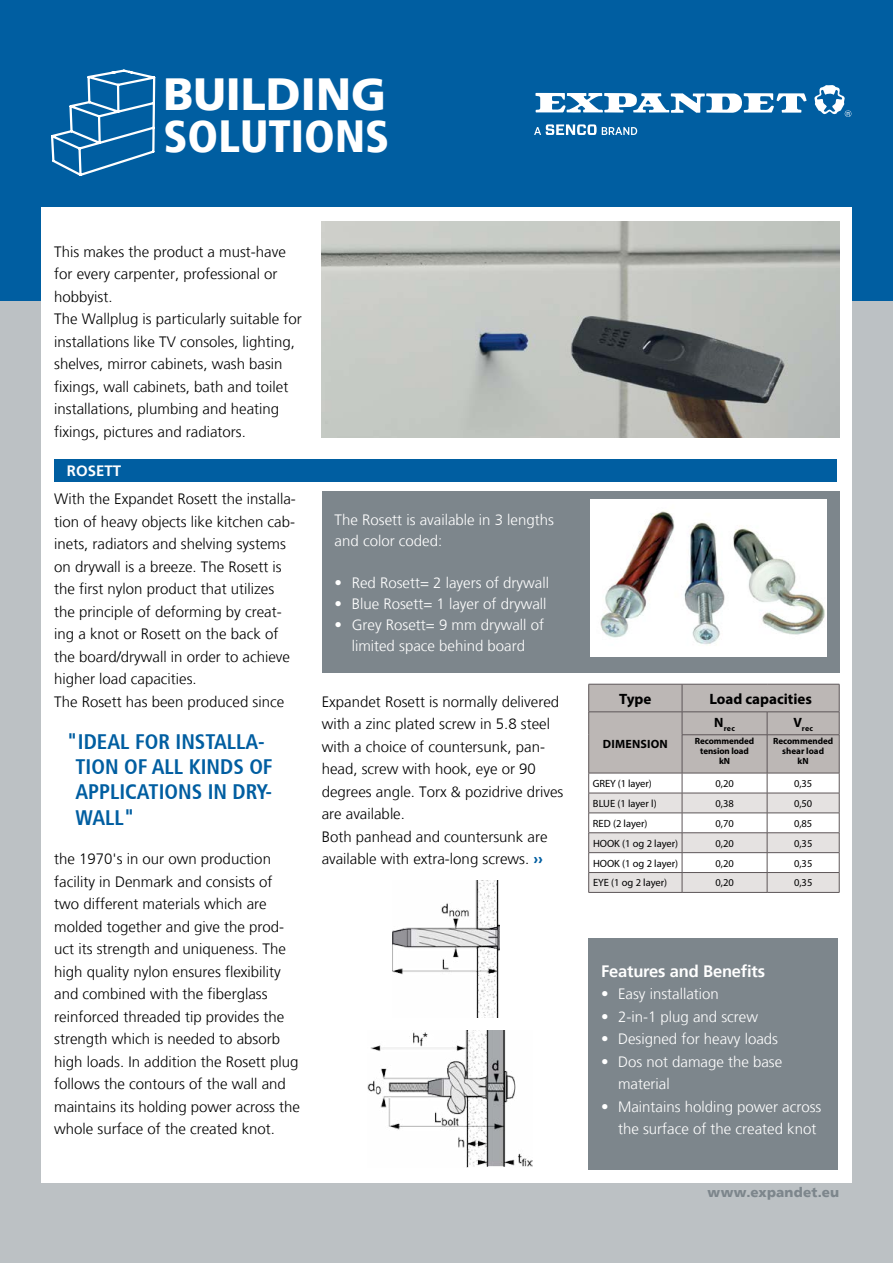
<style>
.page{position:relative;width:893px;height:1263px;background:#fff}
.page>*{position:absolute;margin:0;border:0;box-sizing:border-box;transform-origin:0 0}
.t1{font:900 condensed 45px "Frutiger LT";color:#fff}
.t2{font:900 45px "Frutiger 75";color:#fff}
.t3{font:700 condensed 21px/25.2px "Frutiger 67";color:#005ea1}
.t4{font:700 16.5px "Frutiger 65";letter-spacing:-.01em;color:#fff}
.t5{font:300 15px/22.5px "Frutiger LT";color:#000}
.t6{font:300 15px/22.5px "Frutiger LT";color:#fff}
.t7{font:700 15px "Myriad Pro";color:#000}
.t8{font:700 15px "Frutiger 65";color:#fff}
.t9{font:900 13.5px "Frutiger 75";letter-spacing:.01em;color:#7d868c}
.t10{font:700 12px "Myriad Pro";letter-spacing:.015em;color:#000}
.t11{font:10.5px "Myriad Pro";color:#000}
.t12{font:700 9px/10.8px "Myriad Pro";letter-spacing:-.01em;color:#000;text-align:center}
.t13{font:700 7.8px "Myriad Pro";letter-spacing:.025em;color:#000}
.s1{font-family:"Frutiger 65";font-weight:700;color:#005ea1}
</style>
<div class="page">
<div style="left:0;top:0;width:893px;height:301px;background:#005ea1"></div>
<div style="left:0;top:301px;width:893px;height:962px;background:#bcc1c4"></div>
<div style="left:41px;top:207px;width:810px;height:975px;background:#fff"></div>
<svg style="left:535px;top:93px;width:272px;height:20px"></svg>
<svg style="left:814px;top:85px;width:38px;height:32px"></svg>
<svg style="left:534px;top:124px;width:103px;height:11px"></svg>
<div style="left:54px;top:459px;width:783px;height:23px;background:#005ea1"></div>
<div style="left:588px;top:938px;width:250px;height:231px;background:#7d868c"></div>
<div style="left:322px;top:491px;width:517px;height:182px;background:#7d868c"></div>
<div style="left:590px;top:499px;width:236px;height:158px;background:#fff"></div>
<img style="left:600px;top:511px;width:225px;height:134px">
<hr style="left:682px;top:892px;width:85px;height:1px;background:#5d5658">
<hr style="left:767px;top:892px;width:72px;height:1px;background:#5d5658">
<hr style="left:588px;top:892px;width:94px;height:1px;background:#5d5658">
<svg style="left:588px;top:684px;width:252px;height:208px"></svg>
<hr style="left:588px;top:813px;width:94px;height:1px;background:#5d5658">
<img style="left:393px;top:880px;width:106px;height:137px">
<img style="left:367px;top:1030px;width:165px;height:137px">
<img style="left:321px;top:222px;width:519px;height:215px">
<svg style="left:51px;top:69px;width:105px;height:107px"></svg>
<h1 class="t2" style="left:163px;top:67px;width:224px">BUILDING</h1>
<h1 class="t1" style="left:163px;top:110px;width:227px">SOLUTIONS</h1>
<p class="t5" style="left:54px;top:240px;width:249px">This makes the product a must-have for every carpenter, professional or hobbyist.<br>The Wallplug is particularly suitable for installations like TV consoles, lighting, shelves, mirror cabinets, wash basin fixings, wall cabinets, bath and toilet installations, plumbing and heating fixings, pictures and radiators.</p>
<p class="t8" style="left:67px;top:462px;width:56px">ROSETT</p>
<p class="t5" style="left:54px;top:488px;width:243px">With the Expandet Rosett the installa&shy;tion of heavy objects like kitchen cab&shy;inets, radiators and shelving systems on drywall is a breeze. The Rosett is the first nylon product that utilizes the principle of deforming by creat&shy;ing a knot or Rosett on the back of the board/drywall in order to achieve higher load capacities.<br>The Rosett has been produced since</p>
<h2 class="t3" style="left:75px;top:729px;width:199px;text-indent:-9px">"IDEAL FOR INSTALLA-<br>TION OF ALL KINDS OF<br>APPLICATIONS IN DRY-<br>WALL"</h2>
<p class="t5" style="left:54px;top:848px;width:247px">the 1970's in our own production facility in Denmark and consists of two different materials which are molded together and give the prod&shy;uct its strength and uniqueness. The high quality nylon ensures flexibility and combined with the fiberglass reinforced threaded tip provides the strength which is needed to absorb high loads. In addition the Rosett plug follows the contours of the wall and maintains its holding power across the whole surface of the created knot.</p>
<p class="t6" style="left:335px;top:509px;width:221px;line-height:21px">The Rosett is available in 3 lengths and color coded:</p>
<p class="t6" style="left:335px;top:571px;width:216px">• Red Rosett= 2 layers of drywall</p>
<p class="t6" style="left:335px;top:592px;width:213px">• Blue Rosett= 1 layer of drywall</p>
<p class="t6" style="left:335px;top:614px;width:211px;line-height:21px;text-align:center">• Grey Rosett= 9 mm drywall of limited space behind board</p>
<p class="t5" style="left:322px;top:690px;width:243px">Expandet Rosett is normally delivered with a zinc plated screw in 5.8 steel with a choice of countersunk, pan&shy;head, screw with hook, eye or 90 degrees angle. Torx &amp; pozidrive drives are available.<br>Both panhead and countersunk are available with extra-long screws. <span class="s1">››</span></p>
<p class="t7" style="left:619px;top:689px;width:34px">Type</p>
<p class="t7" style="left:709px;top:689px;width:104px">Load capacities</p>
<p class="t10" style="left:603px;top:736px;width:66px">DIMENSION</p>
<p class="t13" style="left:714px;top:724px;width:22px"><sup>N</sup>rec</p>
<p class="t13" style="left:793px;top:724px;width:21px"><sup>V</sup>rec</p>
<p class="t12" style="left:695px;top:735px;width:61px">Recommended tension load</p>
<p class="t12" style="left:719px;top:755px;width:13px">kN</p>
<p class="t12" style="left:773px;top:735px;width:62px">Recommended shear load</p>
<p class="t12" style="left:798px;top:755px;width:13px">kN</p>
<p class="t11" style="left:593px;top:777px;width:60px">GREY (1 layer)</p>
<p class="t11" style="left:715px;top:777px;width:20px">0,20</p>
<p class="t11" style="left:794px;top:777px;width:20px">0,35</p>
<p class="t11" style="left:593px;top:797px;width:65px">BLUE (1 layer l)</p>
<p class="t11" style="left:715px;top:797px;width:20px">0,38</p>
<p class="t11" style="left:794px;top:797px;width:20px">0,50</p>
<p class="t11" style="left:593px;top:817px;width:56px">RED (2 layer)</p>
<p class="t11" style="left:715px;top:817px;width:20px">0,70</p>
<p class="t11" style="left:794px;top:817px;width:20px">0,85</p>
<p class="t11" style="left:593px;top:837px;width:87px">HOOK (1 og 2 layer)</p>
<p class="t11" style="left:715px;top:837px;width:20px">0,20</p>
<p class="t11" style="left:794px;top:837px;width:20px">0,35</p>
<p class="t11" style="left:593px;top:856px;width:87px">HOOK (1 og 2 layer)</p>
<p class="t11" style="left:715px;top:856px;width:20px">0,20</p>
<p class="t11" style="left:794px;top:856px;width:20px">0,35</p>
<p class="t11" style="left:593px;top:876px;width:76px">EYE (1 og 2 layer)</p>
<p class="t11" style="left:715px;top:876px;width:20px">0,20</p>
<p class="t11" style="left:794px;top:876px;width:20px">0,35</p>
<p class="t4" style="left:601px;top:961px;width:166px">Features and Benefits</p>
<p class="t6" style="left:601px;top:983px;width:119px">• Easy installation</p>
<p class="t6" style="left:601px;top:1005px;width:159px">• 2-in-1 plug and screw</p>
<p class="t6" style="left:601px;top:1028px;width:179px">• Designed for heavy loads</p>
<p class="t6" style="left:618px;top:1050px;width:166px;text-indent:-17px">• Dos not damage the base material</p>
<p class="t6" style="left:618px;top:1095px;width:205px;text-indent:-17px">• Maintains holding power across the surface of the created knot</p>
<p class="t9" style="left:707px;top:1184px;width:133px">www.expandet.eu</p>
</div>
